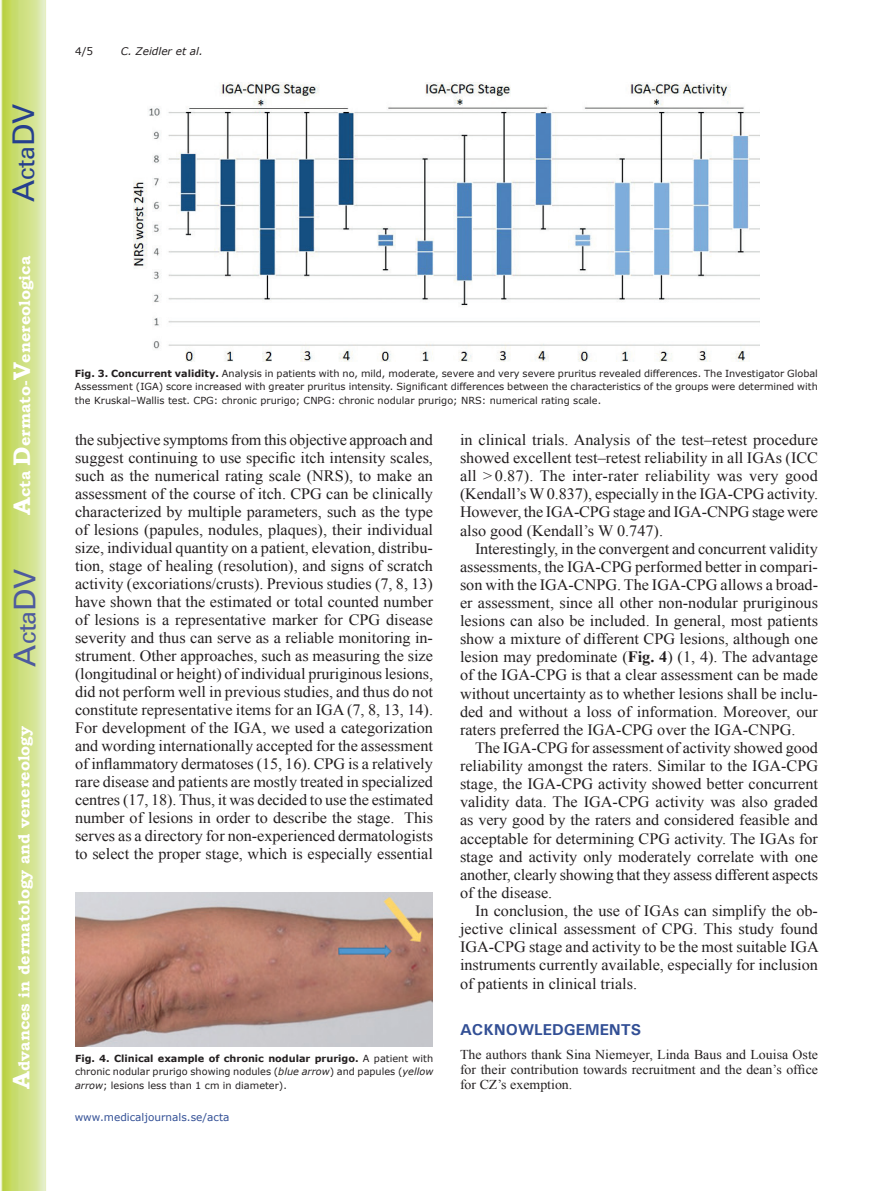
<style>
.page{position:relative;width:893px;height:1191px;background:#fff}
.page>*{position:absolute;margin:0;border:0;box-sizing:border-box;transform-origin:0 0}
.t1{font:30px "Univers";color:#4d5a9e}
.t2{font:30px "Univers";color:#253f8e}
.t3{font:15.75px/18.1px "Times New Roman";color:#231f20;text-align:justify}
.t4{font:700 15.75px "Bookman Old Style";color:#fff}
.t5{font:700 15.75px "Univers";color:#324f95}
.t6{font:13.5px/15.1px "Times New Roman";color:#231f20;text-align:justify}
.t7{font:10.5px "Verdana";color:#324f95}
.t8{font:italic 10.5px "Verdana";color:#231f20}
.t9{font:10.5px "Verdana";color:#231f20}
.t10{font:9.75px/13.5px "Verdana";color:#231f20;text-align:justify}
.s1{font-size:24px}
.s2{font-weight:700}
.s3{font-style:italic}
</style>
<div class="page">
<svg style="left:1px;top:0;width:45px;height:1191px;background:#cfe084"></svg>
<img style="left:133px;top:83px;width:627px;height:279px">
<img style="left:75px;top:893px;width:358px;height:153px">
<h1 class="t2" style="left:6px;top:202px;width:100px;rotate:-90deg">A<span class="s1">cta</span>DV</h1>
<p class="t4" style="left:15px;top:515px;width:260px;rotate:-90deg"><span class="s1">A</span>cta <span class="s1">D</span>ermato-<span class="s1">V</span>enereologica</p>
<h1 class="t1" style="left:7px;top:666px;width:100px;rotate:-90deg">A<span class="s1">cta</span>DV</h1>
<p class="t4" style="left:15px;top:1088px;width:364px;rotate:-90deg"><span class="s1">A</span>dvances in dermatology and venereology</p>
<p class="t9" style="left:75px;top:44px;width:20px">4/5</p>
<p class="t8" style="left:121px;top:44px;width:84px">C. Zeidler et al.</p>
<p class="t10" style="left:75px;top:367px;width:745px"><span class="s2">Fig. 3. Concurrent validity.</span> Analysis in patients with no, mild, moderate, severe and very severe pruritus revealed differences. The Investigator Global Assessment (IGA) score increased with greater pruritus intensity. Significant differences between the characteristics of the groups were determined with the Kruskal–Wallis test. CPG: chronic prurigo; CNPG: chronic nodular prurigo; NRS: numerical rating scale.</p>
<p class="t3" style="left:75px;top:430px;width:360px">the subjective symptoms from this objective approach and suggest continuing to use specific itch intensity scales, such as the numerical rating scale (NRS), to make an assessment of the course of itch. CPG can be clinically characterized by multiple parameters, such as the type of lesions (papules, nodules, plaques), their individual size, individual quantity on a patient, elevation, distribu&shy;tion, stage of healing (resolution), and signs of scratch activity (excoriations/crusts). Previous studies (7, 8, 13) have shown that the estimated or total counted number of lesions is a representative marker for CPG disease severity and thus can serve as a reliable monitoring in&shy;strument. Other approaches, such as measuring the size (longitudinal or height) of individual pruriginous lesions, did not perform well in previous studies, and thus do not constitute representative items for an IGA (7, 8, 13, 14).<br>For development of the IGA, we used a categorization and wording internationally accepted for the assessment of inflammatory dermatoses (15, 16). CPG is a relatively rare disease and patients are mostly treated in specialized centres (17, 18). Thus, it was decided to use the estimated number of lesions in order to describe the stage. This serves as a directory for non-experienced dermatologists to select the proper stage, which is especially essential</p>
<p class="t3" style="left:460px;top:430px;width:360px">in clinical trials. Analysis of the test–retest procedure showed excellent test–retest reliability in all IGAs (ICC all &gt; 0.87). The inter-rater reliability was very good (Kendall’s W 0.837), especially in the IGA-CPG activity.<br>However, the IGA-CPG stage and IGA-CNPG stage were also good (Kendall’s W 0.747).</p>
<p class="t3" style="left:460px;top:539px;width:360px;text-indent:15px">Interestingly, in the convergent and concurrent validity assessments, the IGA-CPG performed better in compari&shy;son with the IGA-CNPG. The IGA-CPG allows a broad&shy;er assessment, since all other non-nodular pruriginous lesions can also be included. In general, most patients show a mixture of different CPG lesions, although one lesion may predominate (<span class="s2">Fig. 4</span>) (1, 4). The advantage of the IGA-CPG is that a clear assessment can be made without uncertainty as to whether lesions shall be inclu&shy;ded and without a loss of information. Moreover, our raters preferred the IGA-CPG over the IGA-CNPG.</p>
<p class="t3" style="left:460px;top:738px;width:360px;text-indent:15px">The IGA-CPG for assessment of activity showed good reliability amongst the raters. Similar to the IGA-CPG stage, the IGA-CPG activity showed better concurrent validity data. The IGA-CPG activity was also graded as very good by the raters and considered feasible and acceptable for determining CPG activity. The IGAs for stage and activity only moderately correlate with one another, clearly showing that they assess different aspects of the disease.</p>
<p class="t3" style="left:460px;top:901px;width:360px;text-indent:15px">In conclusion, the use of IGAs can simplify the ob&shy;jective clinical assessment of CPG. This study found IGA-CPG stage and activity to be the most suitable IGA instruments currently available, especially for inclusion of patients in clinical trials.</p>
<p class="t5" style="left:460px;top:1019px;width:183px">ACKNOWLEDGEMENTS</p>
<p class="t6" style="left:460px;top:1046px;width:360px">The authors thank Sina Niemeyer, Linda Baus and Louisa Oste for their contribution towards recruitment and the dean’s office for CZ’s exemption.</p>
<p class="t10" style="left:75px;top:1051px;width:360px"><span class="s2">Fig. 4. Clinical example of chronic nodular prurigo.</span> A patient with chronic nodular prurigo showing nodules (<span class="s3">blue arrow</span>) and papules (<span class="s3">yellow arrow</span>; lesions less than 1 cm in diameter).</p>
<p class="t7" style="left:75px;top:1110px;width:156px">www.medicaljournals.se/acta</p>
</div>
